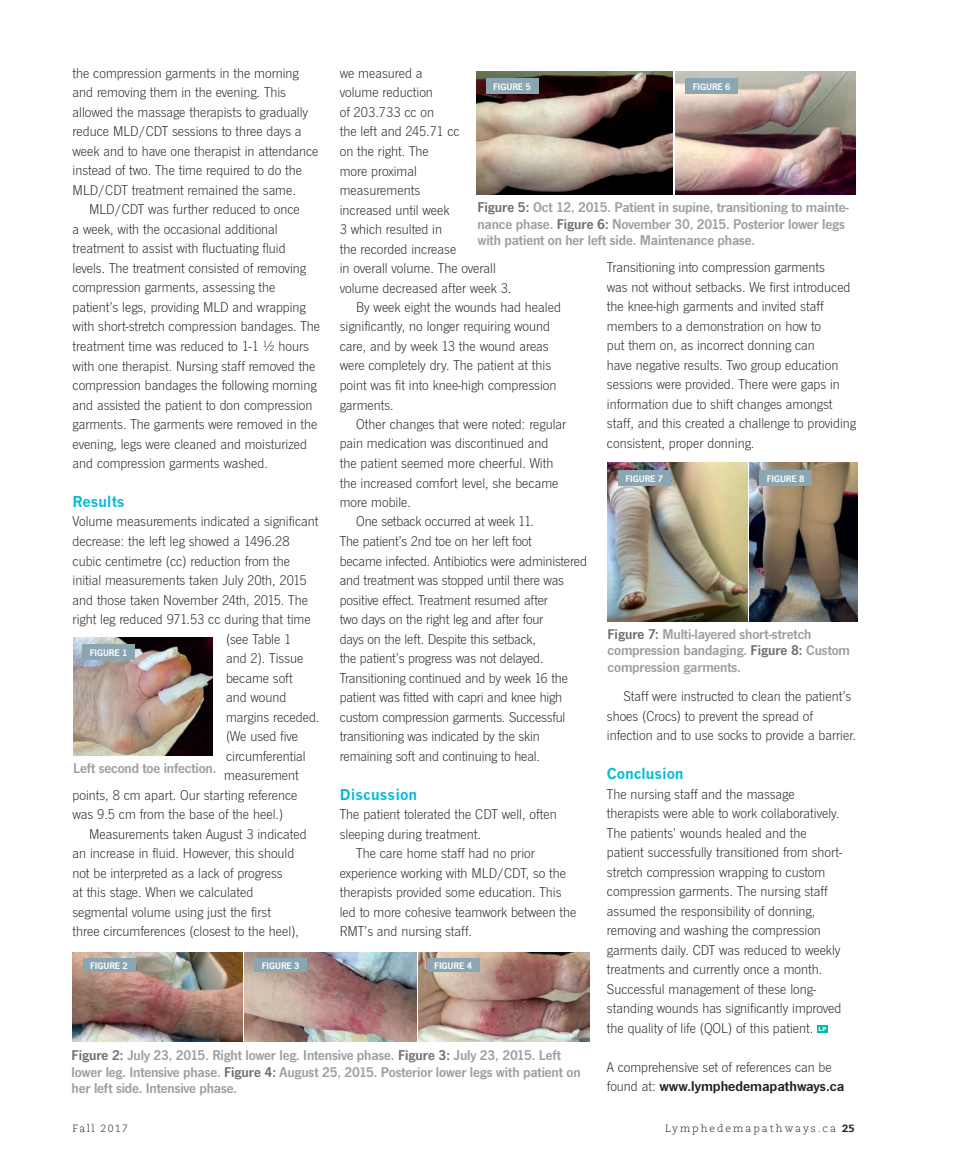
<style>
.page{position:relative;width:972px;height:1174px;background:#fff}
.page>*{position:absolute;margin:0;border:0;box-sizing:border-box;transform-origin:0 0}
.Body_Copy{font:300 14.7px/19.5px "News Gothic T";color:#231f20;scale:1.04 1}
.Photo_Captions{font:600 14.7px/16.5px "News Gothic T";letter-spacing:-.01em;color:#9c9ea1}
.Body_Copy_Subheads{font:700 14.7px "News Gothic";letter-spacing:-.01em;color:#03bbd7}
.t1{font:300 10.5px "Caecilia";letter-spacing:.19em;color:#231f20}
.t2{font:300 10.5px "Caecilia";letter-spacing:.13em;color:#231f20}
.Body_Copy-2{font:600 9.9px "News Gothic T";letter-spacing:-.01em;color:#fff}
.t3{font:800 6.15px "Corporate S";color:#fff}
.s1{color:#6c6d70}
.s2{font-weight:600}
.s3{font-weight:800}
</style>
<div class="page">
<div style="left:817px;top:1025px;width:10px;height:8px;background:#03b9ac"></div>
<img style="left:73px;top:638px;width:139px;height:118px">
<img style="left:418px;top:952px;width:171px;height:89px">
<img style="left:73px;top:952px;width:170px;height:89px">
<img style="left:245px;top:952px;width:171px;height:89px">
<img style="left:476px;top:72px;width:196px;height:123px">
<img style="left:675px;top:72px;width:180px;height:123px">
<img style="left:607px;top:462px;width:140px;height:160px">
<img style="left:749px;top:462px;width:107px;height:160px">
<div style="left:83px;top:958px;width:52px;height:13px;background:#8ba6b3"></div>
<div style="left:254px;top:958px;width:53px;height:13px;background:#8ba6b3"></div>
<div style="left:427px;top:958px;width:52px;height:13px;background:#8ba6b3"></div>
<div style="left:82px;top:644px;width:53px;height:16px;background:#8ba6b3"></div>
<div style="left:486px;top:78px;width:52px;height:16px;background:#8ba6b3"></div>
<div style="left:685px;top:78px;width:52px;height:16px;background:#8ba6b3"></div>
<div style="left:618px;top:470px;width:52px;height:16px;background:#8ba6b3"></div>
<div style="left:759px;top:470px;width:52px;height:16px;background:#8ba6b3"></div>
<p class="Body_Copy" style="left:73px;top:63px;width:238px">the compression garments in the morning and removing them in the evening. This allowed the massage therapists to gradually reduce MLD/CDT sessions to three days a week and to have one therapist in attendance instead of two. The time required to do the MLD/CDT treatment remained the same.</p>
<p class="Body_Copy" style="left:73px;top:200px;width:239px;text-indent:16px">MLD/CDT was further reduced to once<br>a week, with the occasional additional treatment to assist with fluctuating fluid levels. The treatment consisted of removing compression garments, assessing the patient’s legs, providing MLD and wrapping with short-stretch compression bandages. The treatment time was reduced to 1-1 ½ hours with one therapist. Nursing staff removed the compression bandages the following morning and assisted the patient to don compression garments. The garments were removed in the evening, legs were cleaned and moisturized and compression garments washed.</p>
<p class="Body_Copy_Subheads" style="left:73px;top:493px;width:54px">Results</p>
<p class="Body_Copy" style="left:73px;top:512px;width:238px">Volume measurements indicated a significant</p>
<p class="Body_Copy" style="left:73px;top:531px;width:210px">decrease: the left leg showed a 1496.28</p>
<p class="Body_Copy" style="left:73px;top:551px;width:211px">cubic centimetre (cc) reduction from the</p>
<p class="Body_Copy" style="left:73px;top:570px;width:227px">initial measurements taken July 20th, 2015</p>
<p class="Body_Copy" style="left:73px;top:590px;width:228px">and those taken November 24th, 2015. The</p>
<p class="Body_Copy" style="left:73px;top:609px;width:230px">right leg reduced 971.53 cc during that time</p>
<p class="Body_Copy" style="left:226px;top:629px;width:64px">(see Table 1</p>
<p class="Body_Copy" style="left:226px;top:648px;width:76px">and 2). Tissue</p>
<p class="Body_Copy" style="left:226px;top:668px;width:66px">became soft</p>
<p class="Body_Copy" style="left:226px;top:687px;width:59px">and wound</p>
<p class="Body_Copy" style="left:226px;top:707px;width:91px">margins receded.</p>
<p class="Body_Copy" style="left:226px;top:726px;width:71px">(We used five</p>
<p class="Body_Copy" style="left:226px;top:746px;width:78px">circumferential</p>
<p class="Body_Copy" style="left:224px;top:765px;width:73px">measurement</p>
<p class="Body_Copy" style="left:73px;top:785px;width:218px">points, 8 cm apart. Our starting reference</p>
<p class="Body_Copy" style="left:73px;top:804px;width:204px">was 9.5 cm from the base of the heel.)</p>
<p class="Body_Copy" style="left:73px;top:824px;width:226px;text-indent:16px">Measurements taken August 3 indicated an increase in fluid. However, this should not be interpreted as a lack of progress<br>at this stage. When we calculated segmental volume using just the first<br>three circumferences (closest to the heel),</p>
<p class="Body_Copy" style="left:340px;top:63px;width:167px">we measured a<br>volume reduction<br>of 203.733 cc on<br>the left and 245.71 cc<br>on the right. The<br>more proximal<br>measurements<br>increased until week<br>3 which resulted in<br>the recorded increase<br>in overall volume. The overall volume decreased after week 3.</p>
<p class="Body_Copy" style="left:340px;top:297px;width:214px;text-indent:16px">By week eight the wounds had healed significantly, no longer requiring wound care, and by week 13 the wound areas were completely dry. The patient at this point was fit into knee-high compression garments.</p>
<p class="Body_Copy" style="left:340px;top:414px;width:219px;text-indent:16px">Other changes that were noted: regular pain medication was discontinued and the patient seemed more cheerful. With the increased comfort level, she became more mobile.</p>
<p class="Body_Copy" style="left:340px;top:512px;width:239px;text-indent:16px">One setback occurred at week 11.<br>The patient’s 2nd toe on her left foot<br>became infected. Antibiotics were administered and treatment was stopped until there was positive effect. Treatment resumed after<br>two days on the right leg and after four<br>days on the left. Despite this setback,<br>the patient’s progress was not delayed.<br>Transitioning continued and by week 16 the patient was fitted with capri and knee high custom compression garments. Successful transitioning was indicated by the skin remaining soft and continuing to heal.</p>
<p class="Body_Copy_Subheads" style="left:340px;top:785px;width:79px">Discussion</p>
<p class="Body_Copy" style="left:340px;top:804px;width:210px">The patient tolerated the CDT well, often sleeping during treatment.</p>
<p class="Body_Copy" style="left:340px;top:843px;width:229px;text-indent:16px">The care home staff had no prior experience working with MLD/CDT, so the therapists provided some education. This led to more cohesive teamwork between the RMT’s and nursing staff.</p>
<p class="Body_Copy-2" style="left:493px;top:81px;width:39px">FIGURE 5</p>
<p class="Body_Copy-2" style="left:692px;top:81px;width:39px">FIGURE 6</p>
<p class="Photo_Captions" style="left:477px;top:199px;width:373px"><span class="s1">Figure 5:</span> Oct 12, 2015. Patient in supine, transitioning to mainte&shy;nance phase. <span class="s1">Figure 6:</span> November 30, 2015. Posterior lower legs with patient on her left side. Maintenance phase.</p>
<p class="Body_Copy" style="left:607px;top:257px;width:241px">Transitioning into compression garments<br>was not without setbacks. We first introduced the knee-high garments and invited staff members to a demonstration on how to<br>put them on, as incorrect donning can<br>have negative results. Two group education sessions were provided. There were gaps in information due to shift changes amongst staff, and this created a challenge to providing consistent, proper donning.</p>
<p class="Body_Copy-2" style="left:625px;top:473px;width:39px">FIGURE 7</p>
<p class="Body_Copy-2" style="left:766px;top:473px;width:39px">FIGURE 8</p>
<p class="Photo_Captions" style="left:607px;top:625px;width:244px"><span class="s1">Figure 7:</span> Multi-layered short-stretch compression bandaging. <span class="s1">Figure 8:</span> Custom compression garments.</p>
<p class="Body_Copy-2" style="left:90px;top:647px;width:39px">FIGURE 1</p>
<p class="Body_Copy" style="left:607px;top:686px;width:241px;text-indent:16px">Staff were instructed to clean the patient’s shoes (Crocs) to prevent the spread of infection and to use socks to provide a barrier.</p>
<p class="Body_Copy_Subheads" style="left:607px;top:765px;width:78px">Conclusion</p>
<p class="Body_Copy" style="left:607px;top:784px;width:227px">The nursing staff and the massage therapists were able to work collaboratively.<br>The patients’ wounds healed and the patient successfully transitioned from short&shy;stretch compression wrapping to custom compression garments. The nursing staff assumed the responsibility of donning, removing and washing the compression garments daily. CDT was reduced to weekly treatments and currently once a month.<br>Successful management of these long&shy;standing wounds has significantly improved the quality of life (QOL) of this patient.</p>
<p class="Photo_Captions" style="left:73px;top:759px;width:145px">Left second toe infection.</p>
<p class="Body_Copy-2" style="left:90px;top:960px;width:39px">FIGURE 2</p>
<p class="Body_Copy-2" style="left:262px;top:960px;width:39px">FIGURE 3</p>
<p class="Body_Copy-2" style="left:434px;top:960px;width:39px">FIGURE 4</p>
<p class="t3" style="left:818px;top:1025px;width:9px">LP</p>
<p class="Body_Copy" style="left:607px;top:1057px;width:230px">A comprehensive set of references can be found at: <span class="s2">www.lymphedemapathways.ca</span></p>
<p class="Photo_Captions" style="left:72px;top:1047px;width:510px"><span class="s1">Figure 2:</span> July 23, 2015. Right lower leg. Intensive phase. <span class="s1">Figure 3:</span> July 23, 2015. Left lower leg. Intensive phase. <span class="s1">Figure 4:</span> August 25, 2015. Posterior lower legs with patient on her left side. Intensive phase.</p>
<p class="t2" style="left:73px;top:1122px;width:57px">Fall 2017</p>
<p class="t1" style="left:665px;top:1122px;width:191px">Lymphedemapathways.ca <span class="s3">25</span></p>
</div>
